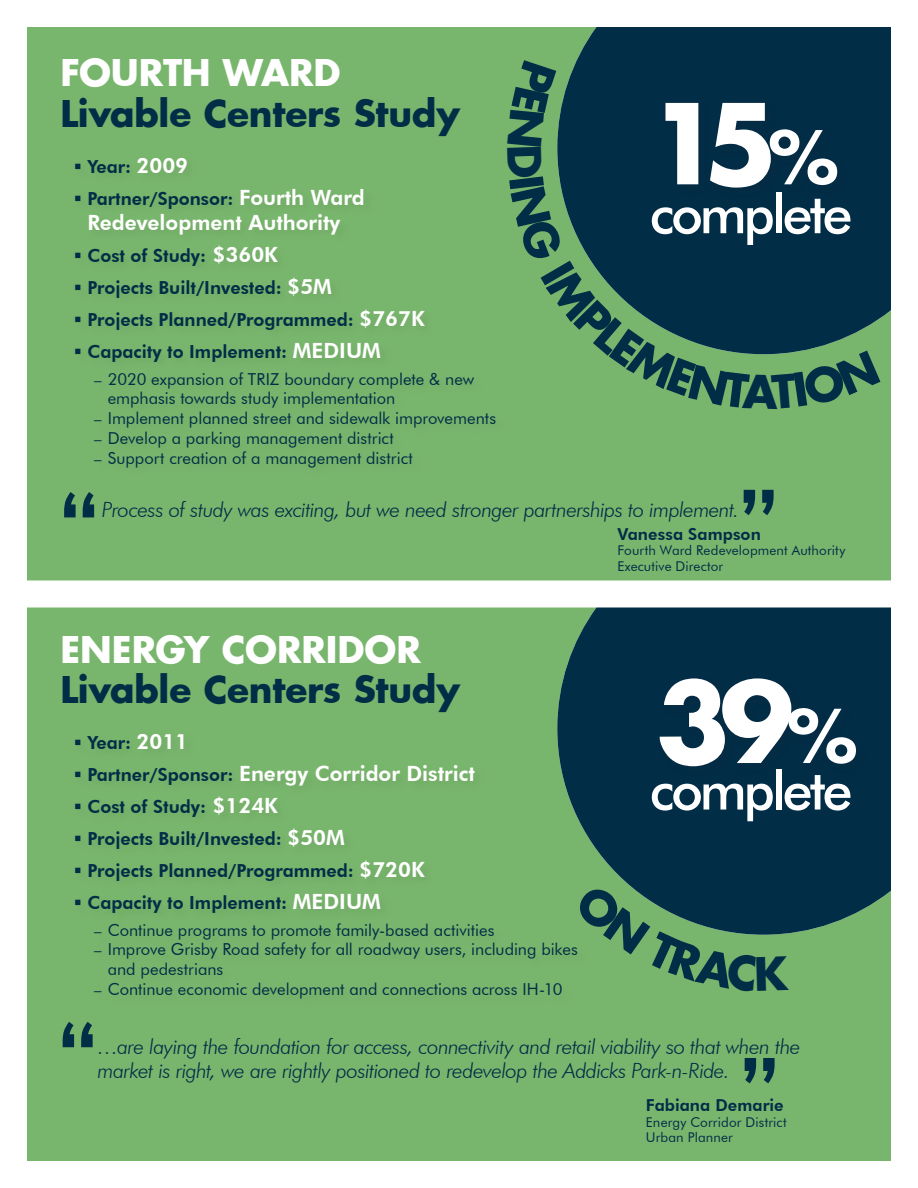
<style>
.page{position:relative;width:918px;height:1188px;background:#fff}
.page>*{position:absolute;margin:0;border:0;box-sizing:border-box;transform-origin:0 0}
.t1{font:700 108px "Futura";color:#fff}
.t2{font:500 54px "Futura BT";letter-spacing:-.06em;color:#fff}
.t3{font:700 36px "Futura";letter-spacing:-.005em;color:#022d47}
.t4{font:700 36px "Futura";letter-spacing:-.005em;color:#fff}
.t5{font:italic 300 21px/24.2px "Futura BT";letter-spacing:-.03em;color:#022d47}
.t6{font:800 21px "Futura BT";color:#fff}
.t7{font:800 18px "Futura BT";color:#022d47}
.t8{font:16.5px/19.8px "Futura BT";color:#022d47}
.t9{font:800 16.5px "Futura BT";letter-spacing:.005em;color:#022d47}
.t10{font:13.5px "Futura BT";letter-spacing:.01em;color:#022d47}
.s1{font-size:21px;color:#fff}
.s2{font-size:15px}
.s3{font-size:72px}
.s4{font-size:18px;color:#022d47}
</style>
<div class="page">
<div style="left:27px;top:27px;width:864px;height:553px;background:#79b66d"></div>
<svg style="left:557px;top:27px;width:334px;height:327px;background:#0d3a4a"></svg>
<div style="left:27px;top:608px;width:864px;height:553px;background:#79b66d"></div>
<div style="left:557px;top:608px;width:334px;height:327px;background:#022d47"></div>
<div style="left:72px;top:155px;width:436px;height:325px;background:#79b66d"></div>
<svg style="left:64px;top:492px;width:30px;height:25px"></svg>
<svg style="left:744px;top:490px;width:30px;height:25px"></svg>
<div style="left:72px;top:731px;width:517px;height:280px;background:#79b66d"></div>
<div style="left:656px;top:675px;width:212px;height:104px;background:#022c46"></div>
<svg style="left:63px;top:1022px;width:30px;height:25px"></svg>
<svg style="left:745px;top:1058px;width:30px;height:25px"></svg>
<svg style="left:507px;top:60px;width:373px;height:349px;background:#2c5d54"></svg>
<svg style="left:589px;top:882px;width:200px;height:109px;background:#578f62"></svg>
<p class="t4" style="left:60px;top:48px;width:282px">FOURTH WARD</p>
<p class="t3" style="left:60px;top:88px;width:401px">Livable Centers Study</p>
<p class="t7" style="left:87px;top:156px;width:102px">Year: <span class="s1">2009</span></p>
<p class="t7" style="left:87px;top:188px;width:279px">Partner/Sponsor: <span class="s1">Fourth Ward</span></p>
<p class="t6" style="left:87px;top:210px;width:254px">Redevelopment Authority</p>
<p class="t7" style="left:87px;top:245px;width:192px">Cost of Study: <span class="s1">$360K</span></p>
<p class="t7" style="left:87px;top:277px;width:246px">Projects Built/Invested: <span class="s1">$5M</span></p>
<p class="t7" style="left:87px;top:309px;width:339px">Projects Planned/Programmed: <span class="s1">$767K</span></p>
<p class="t7" style="left:87px;top:341px;width:295px">Capacity to Implement: <span class="s1">MEDIUM</span></p>
<p class="t8" style="left:108px;top:369px;width:368px;text-indent:-14px"><span class="s2">–</span> 2020 expansion of TRIZ boundary complete &amp; new emphasis towards study implementation</p>
<p class="t8" style="left:94px;top:408px;width:403px"><span class="s2">–</span> Implement planned street and sidewalk improvements</p>
<p class="t8" style="left:94px;top:428px;width:301px"><span class="s2">–</span> Develop a parking management district</p>
<p class="t8" style="left:94px;top:448px;width:320px"><span class="s2">–</span> Support creation of a management district</p>
<p class="t1" style="left:648px;top:69px;width:192px">15<span class="s3">%</span></p>
<p class="t2" style="left:650px;top:181px;width:204px">complete</p>
<p class="t5" style="left:102px;top:497px;width:639px">Process of study was exciting, but we need stronger partnerships to implement.</p>
<p class="t9" style="left:617px;top:524px;width:145px">Vanessa Sampson</p>
<p class="t10" style="left:617px;top:542px;width:230px">Fourth Ward Redevelopment Authority</p>
<p class="t10" style="left:617px;top:558px;width:107px">Executive Director</p>
<p class="t4" style="left:60px;top:624px;width:362px">ENERGY CORRIDOR</p>
<p class="t3" style="left:60px;top:665px;width:401px">Livable Centers Study</p>
<p class="t7" style="left:87px;top:732px;width:102px">Year: <span class="s1">2011</span></p>
<p class="t6" style="left:87px;top:761px;width:389px"><span class="s4">Partner/Sponsor:</span> Energy Corridor District</p>
<p class="t7" style="left:87px;top:796px;width:192px">Cost of Study: <span class="s1">$124K</span></p>
<p class="t7" style="left:87px;top:828px;width:259px">Projects Built/Invested: <span class="s1">$50M</span></p>
<p class="t7" style="left:87px;top:860px;width:339px">Projects Planned/Programmed: <span class="s1">$720K</span></p>
<p class="t7" style="left:87px;top:892px;width:295px">Capacity to Implement: <span class="s1">MEDIUM</span></p>
<p class="t8" style="left:94px;top:920px;width:402px"><span class="s2">–</span> Continue programs to promote family-based activities</p>
<p class="t8" style="left:108px;top:940px;width:472px;text-indent:-14px"><span class="s2">–</span> Improve Grisby Road safety for all roadway users, including bikes and pedestrians</p>
<p class="t8" style="left:94px;top:979px;width:470px"><span class="s2">–</span> Continue economic development and connections across IH-10</p>
<p class="t1" style="left:656px;top:647px;width:203px">39<span class="s3">%</span></p>
<p class="t2" style="left:650px;top:758px;width:204px">complete</p>
<p class="t5" style="left:98px;top:1034px;width:705px">…are laying the foundation for access, connectivity and retail viability so that when the market is right, we are rightly positioned to redevelop the Addicks Park-n-Ride.</p>
<p class="t9" style="left:646px;top:1095px;width:139px">Fabiana Demarie</p>
<p class="t10" style="left:646px;top:1114px;width:142px">Energy Corridor District</p>
<p class="t10" style="left:646px;top:1129px;width:89px">Urban Planner</p>
</div>
